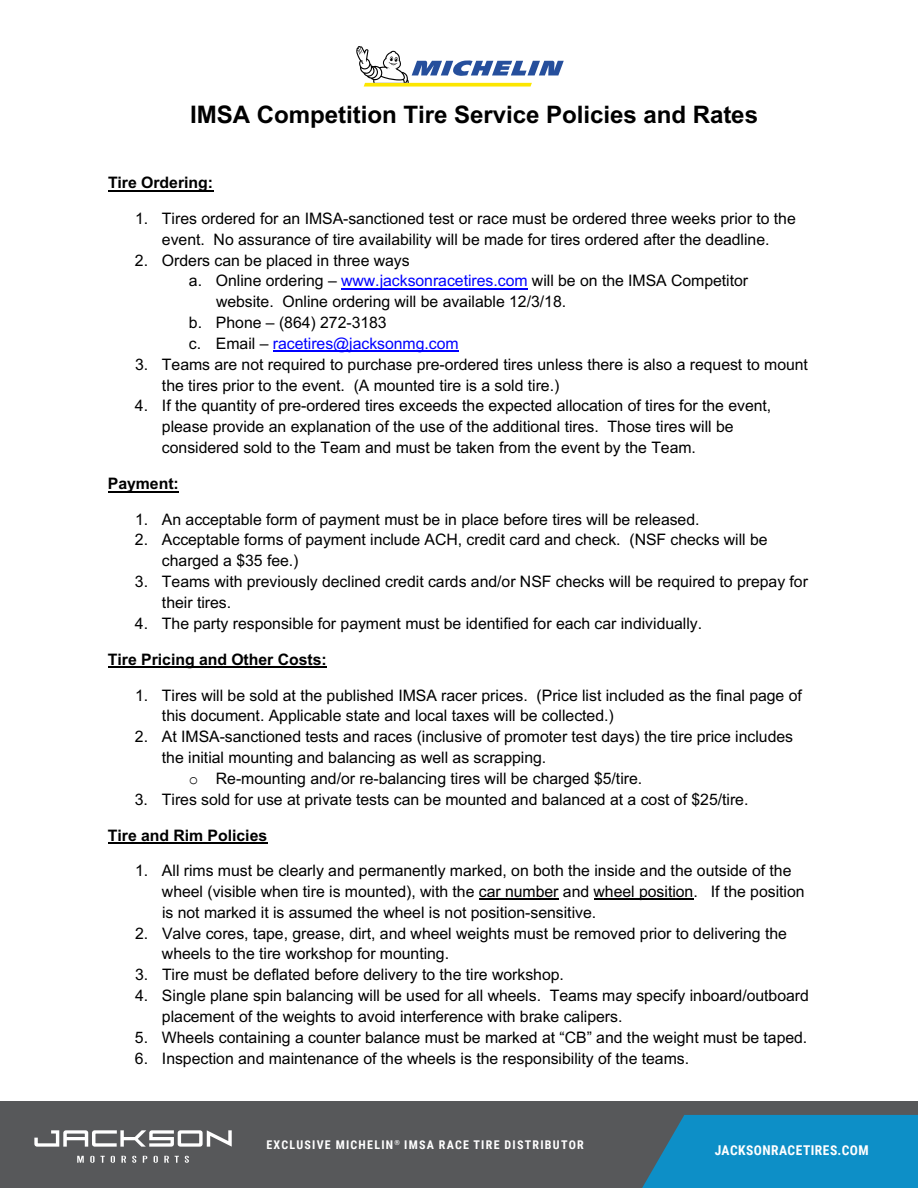
<style>
.page{position:relative;width:918px;height:1188px;background:#fff}
.page>*{position:absolute;margin:0;border:0;box-sizing:border-box;transform-origin:0 0}
.t1{font:700 24.15px "Arial";letter-spacing:-.005em;color:#000}
.t2{font:15.9px/20.9px "Arial";letter-spacing:-.005em;color:#000}
.t3{font:700 15.9px "Arial";letter-spacing:-.005em;color:#000}
.t4{font:15.9px "Arial";letter-spacing:-.005em;color:#00f}
.t5{font:700 13.5px "Roboto Condensed";letter-spacing:.035em;color:#fff}
.t6{font:700 12px "Roboto Condensed";letter-spacing:.105em;color:#fff}
.s1{color:#00f}
.s2{color:#000}
.s3{font-family:"Courier New"}
</style>
<div class="page">
<hr style="left:108px;top:190px;width:105px;height:2px;background:#000">
<hr style="left:341px;top:288px;width:187px;height:1px;background:#00f">
<hr style="left:273px;top:351px;width:186px;height:1px;background:#00f">
<hr style="left:108px;top:491px;width:71px;height:1px;background:#000">
<hr style="left:108px;top:666px;width:219px;height:2px;background:#000">
<hr style="left:108px;top:842px;width:159px;height:2px;background:#000">
<hr style="left:479px;top:899px;width:80px;height:1px;background:#000">
<hr style="left:594px;top:899px;width:99px;height:1px;background:#000">
<div style="left:0;top:1102px;width:918px;height:86px;background:#57585a"></div>
<svg style="left:642px;top:1115px;width:276px;height:73px;background:#128abe"></svg>
<svg style="left:34px;top:1130px;width:198px;height:17px"></svg>
<svg style="left:77px;top:1156px;width:7px;height:7px"></svg>
<svg style="left:90px;top:1156px;width:15px;height:7px"></svg>
<svg style="left:111px;top:1156px;width:4px;height:7px"></svg>
<svg style="left:121px;top:1156px;width:5px;height:7px"></svg>
<svg style="left:132px;top:1156px;width:4px;height:7px"></svg>
<svg style="left:143px;top:1156px;width:4px;height:7px"></svg>
<svg style="left:154px;top:1156px;width:4px;height:7px"></svg>
<svg style="left:164px;top:1156px;width:5px;height:7px"></svg>
<svg style="left:175px;top:1156px;width:4px;height:7px"></svg>
<svg style="left:185px;top:1156px;width:4px;height:7px"></svg>
<svg style="left:356px;top:46px;width:208px;height:41px"></svg>
<p class="t1" style="left:190px;top:97px;width:569px">IMSA Competition Tire Service Policies and Rates</p>
<p class="t3" style="left:108px;top:171px;width:107px">Tire Ordering:</p>
<p class="t2" style="left:135px;top:208px;width:662px;text-align:center">1. Tires ordered for an IMSA-sanctioned test or race must be ordered three weeks prior to the event. No assurance of tire availability will be made for tires ordered after the deadline.</p>
<p class="t2" style="left:135px;top:250px;width:276px">2. Orders can be placed in three ways</p>
<p class="t2" style="left:189px;top:270px;width:561px">a. Online ordering – <span class="s1">www.jacksonracetires.com</span> will be on the IMSA Competitor</p>
<p class="t2" style="left:216px;top:291px;width:352px">website. Online ordering will be available 12/3/18.</p>
<p class="t2" style="left:189px;top:312px;width:199px">b. Phone – (864) 272-3183</p>
<p class="t4" style="left:189px;top:332px;width:271px"><span class="s2">c. Email –</span> racetires@jacksonmg.com</p>
<p class="t2" style="left:162px;top:354px;width:648px;text-indent:-27px">3. Teams are not required to purchase pre-ordered tires unless there is also a request to mount the tires prior to the event. (A mounted tire is a sold tire.)</p>
<p class="t2" style="left:162px;top:395px;width:611px;text-indent:-27px">4. If the quantity of pre-ordered tires exceeds the expected allocation of tires for the event, please provide an explanation of the use of the additional tires. Those tires will be considered sold to the Team and must be taken from the event by the Team.</p>
<p class="t3" style="left:108px;top:472px;width:72px">Payment:</p>
<p class="t2" style="left:135px;top:508px;width:566px">1. An acceptable form of payment must be in place before tires will be released.</p>
<p class="t2" style="left:162px;top:529px;width:607px;text-indent:-27px">2. Acceptable forms of payment include ACH, credit card and check. (NSF checks will be charged a $35 fee.)</p>
<p class="t2" style="left:162px;top:571px;width:648px;text-indent:-27px">3. Teams with previously declined credit cards and/or NSF checks will be required to prepay for their tires.</p>
<p class="t2" style="left:135px;top:613px;width:569px">4. The party responsible for payment must be identified for each car individually.</p>
<p class="t3" style="left:108px;top:648px;width:220px">Tire Pricing and Other Costs:</p>
<p class="t2" style="left:162px;top:685px;width:641px;text-indent:-27px">1. Tires will be sold at the published IMSA racer prices. (Price list included as the final page of this document. Applicable state and local taxes will be collected.)</p>
<p class="t2" style="left:135px;top:726px;width:660px">2. At IMSA-sanctioned tests and races (inclusive of promoter test days) the tire price includes</p>
<p class="t2" style="left:162px;top:747px;width:386px">the initial mounting and balancing as well as scrapping.</p>
<p class="t2" style="left:189px;top:768px;width:455px"><span class="s3">o</span> Re-mounting and/or re-balancing tires will be charged $5/tire.</p>
<p class="t2" style="left:135px;top:789px;width:615px">3. Tires sold for use at private tests can be mounted and balanced at a cost of $25/tire.</p>
<p class="t3" style="left:108px;top:824px;width:161px">Tire and Rim Policies</p>
<p class="t2" style="left:162px;top:860px;width:644px;text-indent:-27px">1. All rims must be clearly and permanently marked, on both the inside and the outside of the wheel (visible when tire is mounted), with the car number and wheel position. If the position is not marked it is assumed the wheel is not position-sensitive.</p>
<p class="t2" style="left:162px;top:922px;width:627px;text-indent:-27px">2. Valve cores, tape, grease, dirt, and wheel weights must be removed prior to delivering the wheels to the tire workshop for mounting.</p>
<p class="t2" style="left:135px;top:964px;width:430px">3. Tire must be deflated before delivery to the tire workshop.</p>
<p class="t2" style="left:162px;top:985px;width:649px;text-indent:-27px">4. Single plane spin balancing will be used for all wheels. Teams may specify inboard/outboard placement of the weights to avoid interference with brake calipers.</p>
<p class="t2" style="left:135px;top:1027px;width:674px">5. Wheels containing a counter balance must be marked at “CB” and the weight must be taped.</p>
<p class="t2" style="left:135px;top:1048px;width:556px">6. Inspection and maintenance of the wheels is the responsibility of the teams.</p>
<p class="t6" style="left:266px;top:1136px;width:319px">EXCLUSIVE MICHELIN<sup>®</sup> IMSA RACE TIRE DISTRIBUTOR</p>
<p class="t5" style="left:715px;top:1141px;width:156px">JACKSONRACETIRES.COM</p>
</div>
